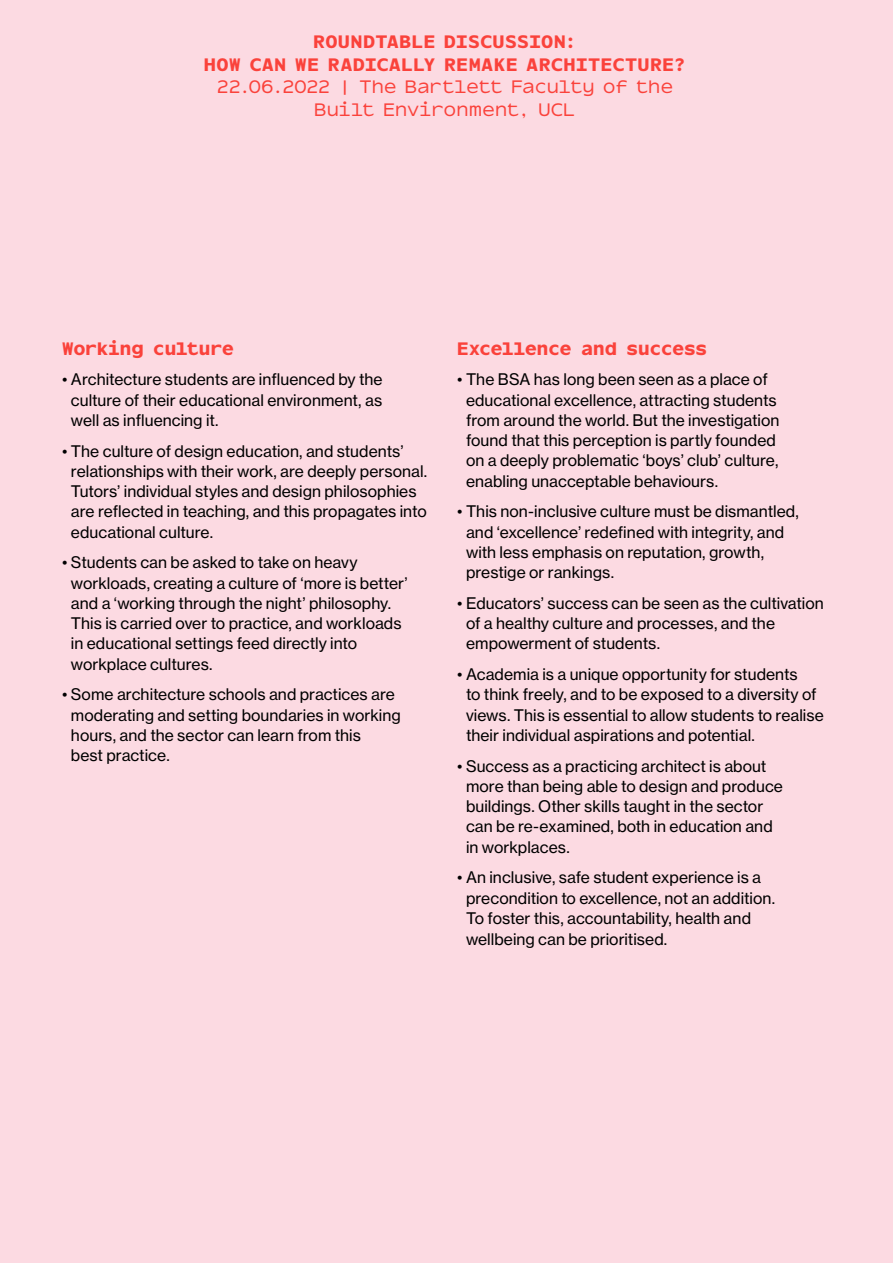
<style>
.page{position:relative;width:893px;height:1263px;background:#fcdae2}
.page>*{position:absolute;margin:0;border:0;box-sizing:border-box;transform-origin:0 0}
.t1{font:18px/22.5px "Bartlett 100 Sans Black Sans";letter-spacing:.045em;color:#fa423b;text-align:center}
.t2{font:18px/22.5px "Bartlett 100 Sans Regular Sans";letter-spacing:.04em;color:#fa423b;text-align:center}
.t3{font:18px "Bartlett 100 Sans Black Sans";letter-spacing:.005em;color:#fa423b}
.t4{font:18px "Bartlett 100 Sans Black Sans";color:#fa423b}
.t5{font:15.75px/20.2px "Haas Grot Text 55 Roman";letter-spacing:.005em;color:#000}
</style>
<div class="page">
<p class="t1" style="left:204px;top:31px;width:483px">ROUNDTABLE DISCUSSION:<br>HOW CAN WE RADICALLY REMAKE ARCHITECTURE?</p>
<p class="t2" style="left:217px;top:76px;width:457px">22.06.2022 | The Bartlett Faculty of the<br>Built Environment, UCL</p>
<p class="t4" style="left:62px;top:337px;width:173px">Working culture</p>
<p class="t5" style="left:71px;top:369px;width:313px;text-align:justify;text-indent:-9px">• Architecture students are influenced by the culture of their educational environment, as well as influencing it.</p>
<p class="t5" style="left:71px;top:441px;width:358px;text-indent:-9px">• The culture of design education, and students’ relationships with their work, are deeply personal.<br>Tutors’ individual styles and design philosophies are reflected in teaching, and this propagates into educational culture.</p>
<p class="t5" style="left:71px;top:552px;width:338px;text-indent:-9px">• Students can be asked to take on heavy workloads, creating a culture of ‘more is better’ and a ‘working through the night’ philosophy.<br>This is carried over to practice, and workloads in educational settings feed directly into workplace cultures.</p>
<p class="t5" style="left:71px;top:684px;width:331px;text-indent:-9px">• Some architecture schools and practices are moderating and setting boundaries in working hours, and the sector can learn from this<br>best practice.</p>
<p class="t3" style="left:457px;top:337px;width:251px">Excellence and success</p>
<p class="t5" style="left:466px;top:369px;width:315px;text-indent:-9px">• The BSA has long been seen as a place of educational excellence, attracting students from around the world. But the investigation found that this perception is partly founded on a deeply problematic ‘boys’ club’ culture, enabling unacceptable behaviours.</p>
<p class="t5" style="left:466px;top:501px;width:334px;text-indent:-9px">• This non-inclusive culture must be dismantled, and ‘excellence’ redefined with integrity, and with less emphasis on reputation, growth, prestige or rankings.</p>
<p class="t5" style="left:466px;top:593px;width:359px;text-indent:-9px">• Educators’ success can be seen as the cultivation of a healthy culture and processes, and the empowerment of students.</p>
<p class="t5" style="left:466px;top:664px;width:359px;text-indent:-9px">• Academia is a unique opportunity for students<br>to think freely, and to be exposed to a diversity of views. This is essential to allow students to realise their individual aspirations and potential.</p>
<p class="t5" style="left:466px;top:756px;width:319px;text-indent:-9px">• Success as a practicing architect is about more than being able to design and produce buildings. Other skills taught in the sector can be re-examined, both in education and in workplaces.</p>
<p class="t5" style="left:466px;top:867px;width:311px;text-indent:-9px">• An inclusive, safe student experience is a precondition to excellence, not an addition.<br>To foster this, accountability, health and wellbeing can be prioritised.</p>
</div>
